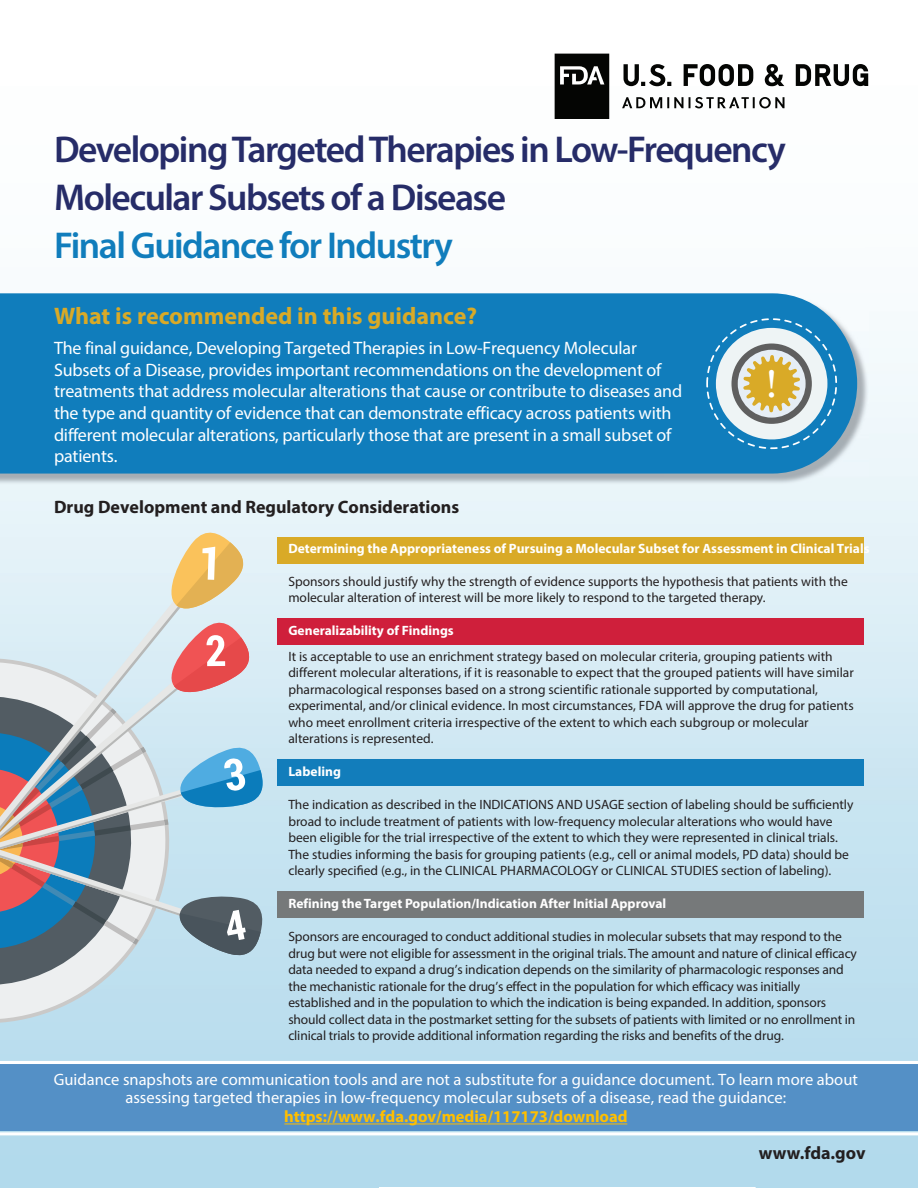
<style>
.page{position:relative;width:918px;height:1188px;background:#fff}
.page>*{position:absolute;margin:0;border:0;box-sizing:border-box;transform-origin:0 0}
.t1{font:38.55px "Georgia";color:#fff}
.t2{font:600 37.5px/48px "Myriad Pro";letter-spacing:-.04em;color:#262c68}
.t3{font:700 24px "Myriad Pro";color:#d9aa27}
.t4{font:18px/21.6px "Myriad Pro";letter-spacing:-.01em;color:#fff}
.t5{font:700 18px "Myriad Pro";color:#231f20}
.t6{font:16.5px/18.6px "Myriad Pro";color:#fff;text-align:center}
.t7{font:13.5px/16.5px "Myriad Pro";color:#231f20}
.t8{font:700 13.5px "Myriad Pro";color:#fff}
.s1{color:#107dbc}
.s2{font-weight:700;color:#fff}
.s3{font-weight:700;color:#ffbf00}
</style>
<div class="page">
<img style="left:0;top:485px;width:756px;height:703px">
<div style="left:278px;top:537px;width:586px;height:27px;background:#d9aa27"></div>
<div style="left:278px;top:618px;width:586px;height:27px;background:#cf1f3b"></div>
<div style="left:278px;top:759px;width:586px;height:27px;background:#127dbb"></div>
<div style="left:278px;top:891px;width:586px;height:27px;background:#76797a"></div>
<svg style="left:622px;top:64px;width:246px;height:44px"></svg>
<svg style="left:555px;top:54px;width:54px;height:65px;background:#202120"></svg>
<img style="left:0;top:295px;width:869px;height:190px">
<div style="left:0;top:293px;width:857px;height:181px;background:#107dbc"></div>
<svg style="left:706px;top:318px;width:131px;height:131px;background:#85adb9"></svg>
<svg style="left:0;top:964px;width:191px;height:81px;background:#bedeed"></svg>
<svg style="left:0;top:964px;width:151px;height:41px;background:#c6d4db"></svg>
<svg style="left:98px;top:982px;width:4px;height:4px"></svg>
<svg style="left:0;top:526px;width:265px;height:438px;background:#b6c1c9"></svg>
<svg style="left:0;top:1060px;width:918px;height:76px;background:#669ccb"></svg>
<p class="t2" style="left:54px;top:124px;width:733px">Developing Targeted Therapies in Low-Frequency<br>Molecular Subsets of a Disease<br><span class="s1">Final Guidance for Industry</span></p>
<p class="t3" style="left:54px;top:300px;width:425px">What is recommended in this guidance?</p>
<p class="t4" style="left:54px;top:337px;width:630px">The final guidance, Developing Targeted Therapies in Low-Frequency Molecular<br>Subsets of a Disease, provides important recommendations on the development of treatments that address molecular alterations that cause or contribute to diseases and</p>
<p class="t1" style="left:765px;top:362px;width:14px">!</p>
<p class="t4" style="left:54px;top:402px;width:619px;text-align:justify">the type and quantity of evidence that can demonstrate efficacy across patients with different molecular alterations, particularly those that are present in a small subset of patients.</p>
<p class="t5" style="left:54px;top:496px;width:407px">Drug Development and Regulatory Considerations</p>
<p class="t8" style="left:288px;top:540px;width:583px">Determining the Appropriateness of Pursuing a Molecular Subset for Assessment in Clinical Trials</p>
<p class="t7" style="left:288px;top:573px;width:561px">Sponsors should justify why the strength of evidence supports the hypothesis that patients with the molecular alteration of interest will be more likely to respond to the targeted therapy.</p>
<p class="t7" style="left:288px;top:618px;width:546px;line-height:25.5px"><span class="s2">Generalizability of Findings<br></span>It is acceptable to use an enrichment strategy based on molecular criteria, grouping patients with</p>
<p class="t7" style="left:288px;top:664px;width:567px">different molecular alterations, if it is reasonable to expect that the grouped patients will have similar pharmacological responses based on a strong scientific rationale supported by computational, experimental, and/or clinical evidence. In most circumstances, FDA will approve the drug for patients who meet enrollment criteria irrespective of the extent to which each subgroup or molecular alterations is represented.</p>
<p class="t8" style="left:288px;top:763px;width:54px">Labeling</p>
<p class="t7" style="left:288px;top:796px;width:567px">The indication as described in the INDICATIONS AND USAGE section of labeling should be sufficiently broad to include treatment of patients with low-frequency molecular alterations who would have been eligible for the trial irrespective of the extent to which they were represented in clinical trials.<br>The studies informing the basis for grouping patients (e.g., cell or animal models, PD data) should be clearly specified (e.g., in the CLINICAL PHARMACOLOGY or CLINICAL STUDIES section of labeling).</p>
<p class="t8" style="left:288px;top:895px;width:379px">Refining theTarget Population/Indication After Initial Approval</p>
<p class="t7" style="left:288px;top:928px;width:570px">Sponsors are encouraged to conduct additional studies in molecular subsets that may respond to the drug but were not eligible for assessment in the original trials. The amount and nature of clinical efficacy data needed to expand a drug’s indication depends on the similarity of pharmacologic responses and the mechanistic rationale for the drug’s effect in the population for which efficacy was initially established and in the population to which the indication is being expanded. In addition, sponsors should collect data in the postmarket setting for the subsets of patients with limited or no enrollment in clinical trials to provide additional information regarding the risks and benefits of the drug.</p>
<p class="t6" style="left:54px;top:1070px;width:806px">Guidance snapshots are communication tools and are not a substitute for a guidance document. To learn more about assessing targeted therapies in low-frequency molecular subsets of a disease, read the guidance: <span class="s3">https://www.fda.gov/media/117173/download</span></p>
<p class="t5" style="left:759px;top:1141px;width:108px">www.fda.gov</p>
</div>
